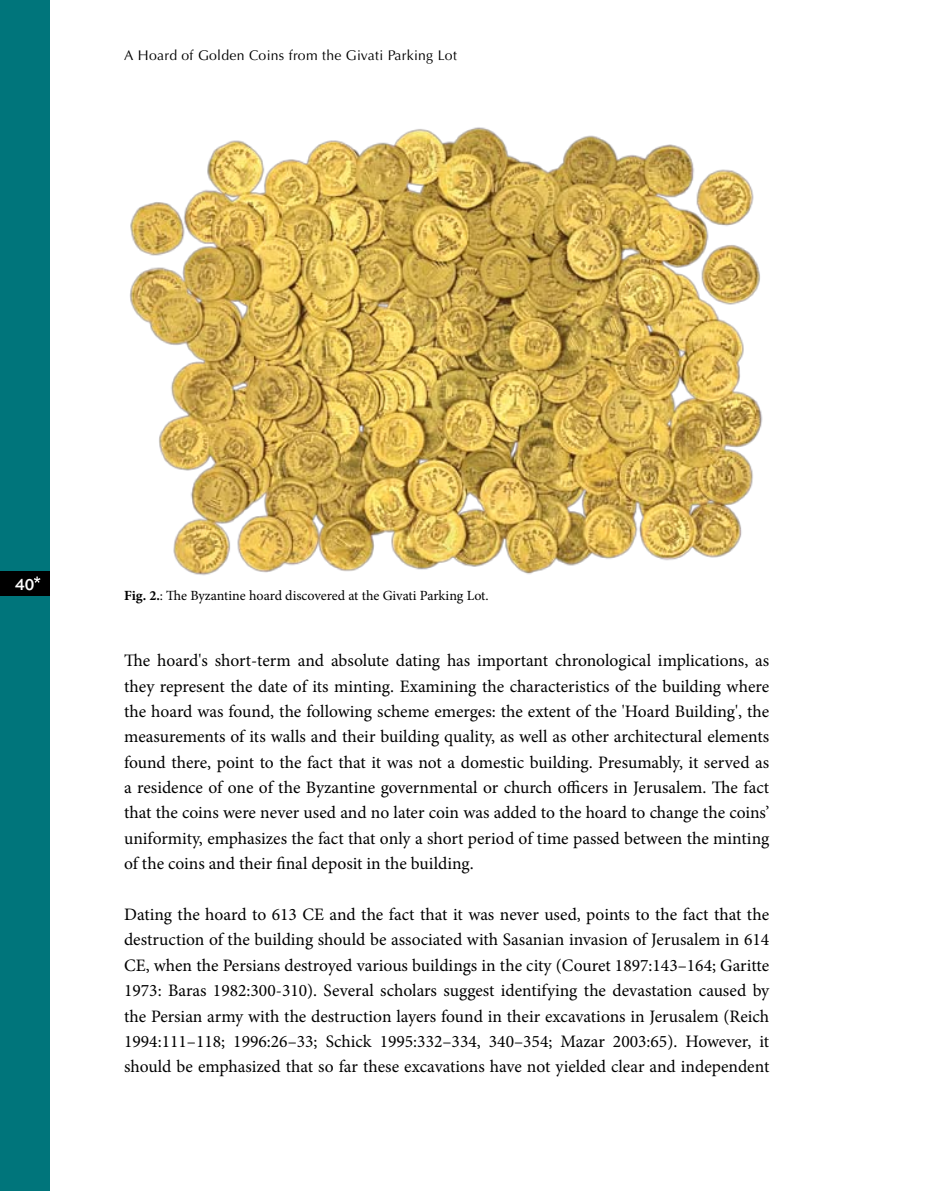
<style>
.page{position:relative;width:943px;height:1191px;background:#fff}
.page>*{position:absolute;margin:0;border:0;box-sizing:border-box;transform-origin:0 0}
.t1{font:21px "Arial Hebrew";color:#fff}
.t2{font:17.5px/25.4px "Minion Pro";color:#000;text-align:justify}
.t3{font:14px "Minion Pro";letter-spacing:-.005em;color:#000}
.t4{font:14px "Optima";letter-spacing:.02em;color:#000}
.s1{font-weight:700}
</style>
<div class="page">
<div style="left:0;top:0;width:50px;height:1191px;background:#00757b"></div>
<div style="left:0;top:570px;width:50px;height:25px;background:#000"></div>
<svg style="left:34px;top:576px;width:6px;height:7px"></svg>
<img style="left:130px;top:127px;width:633px;height:449px">
<p class="t4" style="left:124px;top:47px;width:334px">A Hoard of Golden Coins from the Givati Parking Lot</p>
<p class="t1" style="left:15px;top:574px;width:21px">40</p>
<p class="t3" style="left:124px;top:586px;width:366px"><span class="s1">Fig. 2.</span>: The Byzantine hoard discovered at the Givati Parking Lot.</p>
<p class="t2" style="left:124px;top:648px;width:646px">The hoard's short-term and absolute dating has important chronological implications, as they represent the date of its minting. Examining the characteristics of the building where the hoard was found, the following scheme emerges: the extent of the 'Hoard Building', the measurements of its walls and their building quality, as well as other architectural elements found there, point to the fact that it was not a domestic building. Presumably, it served as a residence of one of the Byzantine governmental or church officers in Jerusalem. The fact that the coins were never used and no later coin was added to the hoard to change the coins’ uniformity, emphasizes the fact that only a short period of time passed between the minting of the coins and their final deposit in the building.</p>
<p class="t2" style="left:124px;top:901px;width:646px">Dating the hoard to 613 CE and the fact that it was never used, points to the fact that the destruction of the building should be associated with Sasanian invasion of Jerusalem in 614<br>CE, when the Persians destroyed various buildings in the city (Couret 1897:143–164; Garitte 1973: Baras 1982:300-310). Several scholars suggest identifying the devastation caused by the Persian army with the destruction layers found in their excavations in Jerusalem (Reich 1994:111–118; 1996:26–33; Schick 1995:332–334, 340–354; Mazar 2003:65). However, it should be emphasized that so far these excavations have not yielded clear and independent</p>
</div>
